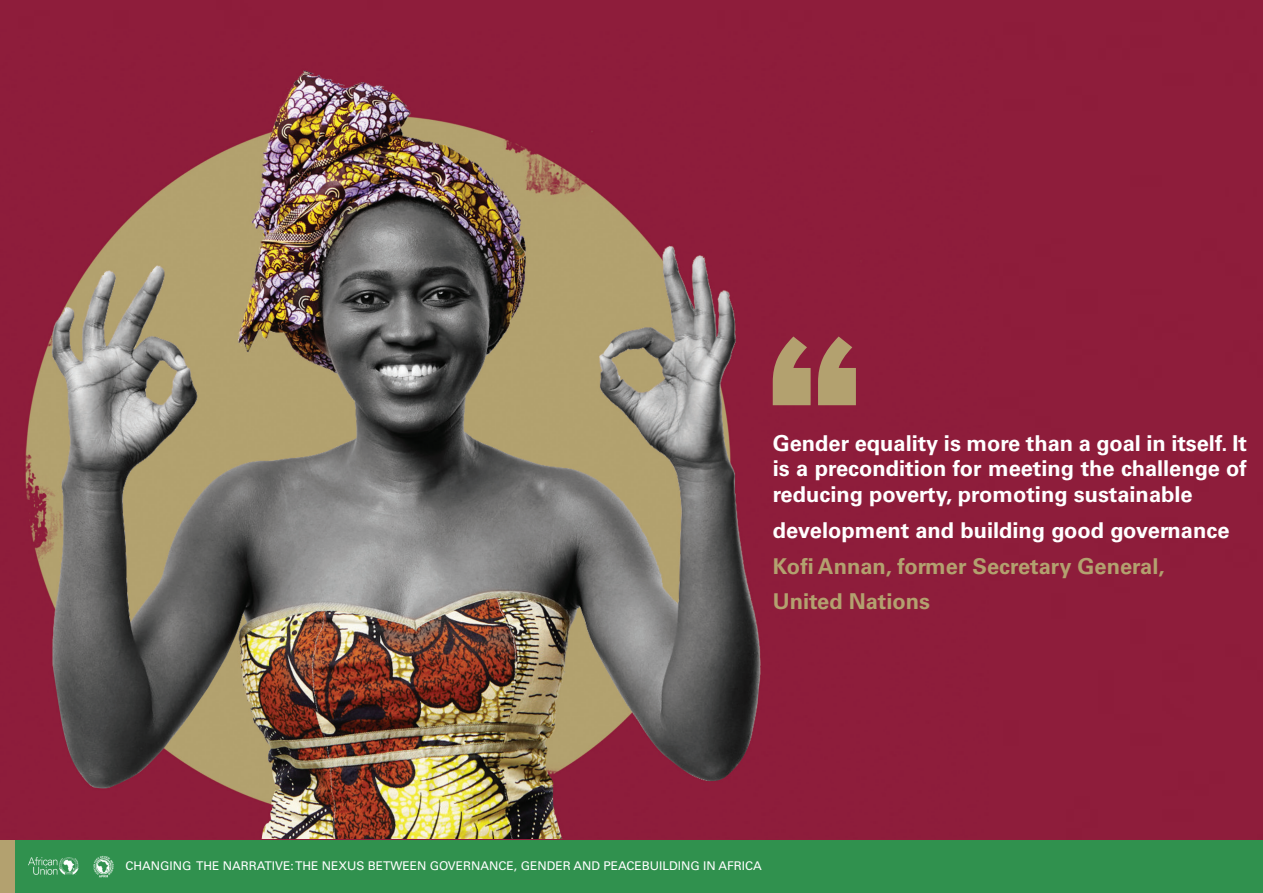
<style>
.page{position:relative;width:1263px;height:893px;background:#fff}
.page>*{position:absolute;margin:0;border:0;box-sizing:border-box;transform-origin:0 0}
.t1{font:700 21.9px/25.8px "Univers LT Std";color:#fff;text-align:justify}
.t2{font:700 21.9px "Univers LT Std";color:#b3a16f}
.t3{font:12px "Univers LT Std";color:#fff}
</style>
<div class="page">
<div style="left:0;top:839px;width:1263px;height:54px;background:#30914e"></div>
<img style="left:28px;top:855px;width:86px;height:23px">
<div style="left:0;top:839px;width:15px;height:54px;background:#b3a16f"></div>
<div style="left:0;top:0;width:1263px;height:839px;background:#8e1d3b"></div>
<img style="left:0;top:30px;width:989px;height:809px">
<svg style="left:773px;top:336px;width:83px;height:69px;background:#a7765e"></svg>
<p class="t1" style="left:773px;top:430px;width:476px">Gender equality is more than a goal in itself. It is a precondition for meeting the challenge of reducing poverty, promoting sustainable</p>
<p class="t1" style="left:773px;top:517px;width:458px">development and building good governance</p>
<p class="t2" style="left:773px;top:553px;width:393px">Kofi Annan, former Secretary General,</p>
<p class="t2" style="left:773px;top:589px;width:159px">United Nations</p>
<p class="t3" style="left:126px;top:858px;width:638px">CHANGING THE NARRATIVE: THE NEXUS BETWEEN GOVERNANCE, GENDER AND PEACEBUILDING IN AFRICA</p>
</div>
